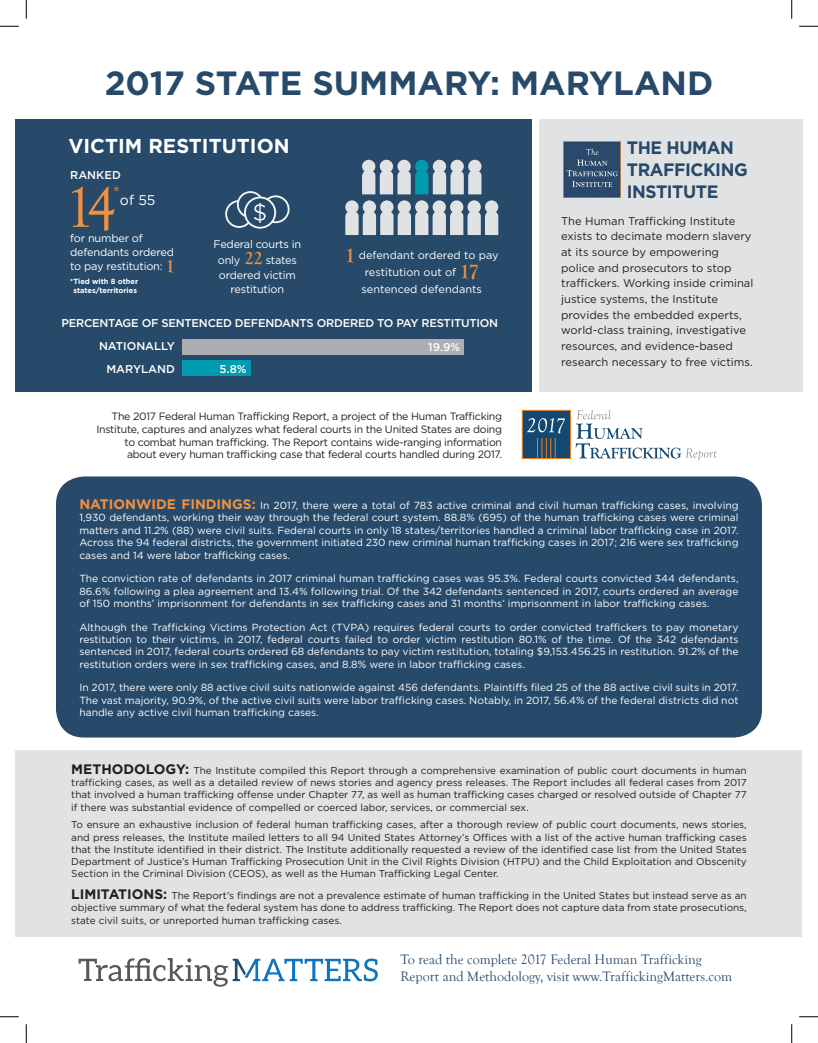
<style>
.page{position:relative;width:818px;height:1043px;background:#fff}
.page>*{position:absolute;margin:0;border:0;box-sizing:border-box;transform-origin:0 0}
.t1{font:58.75px "Goudy Old Style T";color:#f19140}
.t2{font:700 33.5px "Gotham";color:#27496a}
.t3{font:700 20.12px "Gotham";color:#fff}
.t4{font:700 18px/21.5px "Gotham";letter-spacing:-.025em;color:#27496a}
.t5{font:17px "Goudy Old Style T";color:#f19140}
.t6{font:14px/16.9px "Goudy Old Style T";color:#27496a}
.t7{font:14px "Gotham";color:#fff}
.t8{font:11.25px/15.6px "Gotham";color:#231f20}
.t9{font:500 11.25px "Gotham";letter-spacing:-.02em;color:#fff}
.t10{font:500 11.25px "Gotham";color:#fff}
.t11{font:11px/13.5px "Gotham";letter-spacing:-.02em;color:#fff;text-align:center}
.t12{font:11px/16.9px "Gotham";color:#fff;text-align:center}
.t13{font:10.62px/12.8px "Gotham";letter-spacing:-.025em;color:#231f20;text-align:right}
.t14{font:10.25px/12.4px "Gotham";color:#fff;text-align:justify}
.t15{font:10px/12.1px "Gotham";color:#231f20;text-align:justify}
.t16{font:700 7.5px/8.9px "Gotham";color:#fff;text-align:center}
.s1{font-family:"Goudy Old Style T";font-weight:700;font-size:18.88px;color:#f19140}
.s2{font-family:"Goudy Old Style T";font-weight:700;font-size:21px;color:#f19140}
.s3{font-weight:700;font-size:13.75px;color:#f19140}
.s4{font-weight:700;font-size:13.75px}
</style>
<div class="page">
<div style="left:16px;top:750px;width:786px;height:187px;background:#e1e2e4"></div>
<svg style="left:79px;top:958px;width:299px;height:28px"></svg>
<div style="left:521px;top:410px;width:50px;height:49px;background:#124871;border:1px solid #ea8023"></div>
<svg style="left:527px;top:418px;width:37px;height:40px"></svg>
<svg style="left:575px;top:410px;width:141px;height:50px"></svg>
<div style="left:540px;top:119px;width:262px;height:273px;background:#e1e2e4"></div>
<img style="left:563px;top:141px;width:57px;height:57px">
<div style="left:56px;top:476px;width:706px;height:261px;background:#27496a;border-radius:28px"></div>
<div style="left:15px;top:119px;width:516px;height:273px;background:#27496a"></div>
<div style="left:262px;top:195px;width:27px;height:28px;border:2px solid #f4f5f5;border-radius:50%"></div>
<svg style="left:226px;top:201px;width:26px;height:26px"></svg>
<div style="left:225px;top:200px;width:28px;height:28px;border:2px solid #f4f5f5;border-radius:50%"></div>
<svg style="left:238px;top:192px;width:25px;height:25px"></svg>
<div style="left:237px;top:191px;width:27px;height:27px;border:2px solid #f4f5f5;border-radius:50%"></div>
<svg style="left:245px;top:197px;width:30px;height:31px"></svg>
<div style="left:244px;top:196px;width:32px;height:33px;border:2px solid #f4f5f5;border-radius:50%"></div>
<svg style="left:254px;top:203px;width:12px;height:20px"></svg>
<div style="left:397px;top:200px;width:14px;height:14px;background:#e1e2e4;border-radius:50%"></div>
<div style="left:415px;top:200px;width:13px;height:14px;background:#e1e2e4;border-radius:50%"></div>
<div style="left:432px;top:200px;width:14px;height:14px;background:#e1e2e4;border-radius:50%"></div>
<div style="left:450px;top:200px;width:13px;height:14px;background:#e1e2e4;border-radius:50%"></div>
<div style="left:467px;top:200px;width:14px;height:14px;background:#e1e2e4;border-radius:50%"></div>
<div style="left:485px;top:200px;width:13px;height:14px;background:#e1e2e4;border-radius:50%"></div>
<div style="left:345px;top:200px;width:13px;height:14px;background:#e1e2e4;border-radius:50%"></div>
<div style="left:363px;top:200px;width:13px;height:14px;background:#e1e2e4;border-radius:50%"></div>
<svg style="left:345px;top:211px;width:153px;height:24px"></svg>
<div style="left:380px;top:200px;width:13px;height:14px;background:#e1e2e4;border-radius:50%"></div>
<div style="left:415px;top:160px;width:13px;height:13px;background:#009bae;border-radius:50%"></div>
<div style="left:433px;top:160px;width:13px;height:13px;background:#e1e2e4;border-radius:50%"></div>
<div style="left:450px;top:160px;width:14px;height:13px;background:#e1e2e4;border-radius:50%"></div>
<div style="left:468px;top:160px;width:13px;height:13px;background:#e1e2e4;border-radius:50%"></div>
<div style="left:380px;top:160px;width:13px;height:13px;background:#e1e2e4;border-radius:50%"></div>
<div style="left:397px;top:160px;width:14px;height:13px;background:#e1e2e4;border-radius:50%"></div>
<svg style="left:362px;top:171px;width:119px;height:23px"></svg>
<div style="left:362px;top:160px;width:13px;height:13px;background:#e1e2e4;border-radius:50%"></div>
<div style="left:182px;top:339px;width:281px;height:15px;background:#adaeb2"></div>
<div style="left:182px;top:360px;width:68px;height:16px;background:#009bae"></div>
<svg style="left:0;top:25px;width:19px;height:2px"></svg>
<svg style="left:799px;top:25px;width:19px;height:2px"></svg>
<svg style="left:0;top:1016px;width:19px;height:1px"></svg>
<svg style="left:799px;top:1016px;width:19px;height:1px"></svg>
<svg style="left:25px;top:0;width:2px;height:19px"></svg>
<svg style="left:25px;top:1024px;width:2px;height:18px"></svg>
<svg style="left:791px;top:0;width:1px;height:19px"></svg>
<svg style="left:791px;top:1024px;width:1px;height:18px"></svg>
<p class="t2" style="left:105px;top:63px;width:610px">2017 STATE SUMMARY: MARYLAND</p>
<p class="t3" style="left:68px;top:134px;width:223px">VICTIM RESTITUTION</p>
<p class="t9" style="left:70px;top:169px;width:52px">RANKED</p>
<p class="t1" style="left:65px;top:175px;width:53px">14</p>
<p class="t5" style="left:113px;top:183px;width:8px">*</p>
<p class="t11" style="left:70px;top:231px;width:106px;text-align:left">for number of defendants ordered to pay restitution: <span class="s1">1</span></p>
<p class="t7" style="left:120px;top:192px;width:37px">of 55</p>
<p class="t16" style="left:70px;top:277px;width:69px">*Tied with 8 other states/territories</p>
<p class="t11" style="left:213px;top:235px;width:89px;line-height:16.8px">Federal courts in only <span class="s1">22</span> states</p>
<p class="t11" style="left:219px;top:267px;width:78px;line-height:14.4px">ordered victim restitution</p>
<p class="t12" style="left:345px;top:247px;width:155px"><span class="s2">1</span> defendant ordered to pay restitution out of <span class="s2">17 </span>sentenced defendants</p>
<p class="t9" style="left:61px;top:316px;width:438px">PERCENTAGE OF SENTENCED DEFENDANTS ORDERED TO PAY RESTITUTION</p>
<p class="t10" style="left:99px;top:340px;width:77px">NATIONALLY</p>
<p class="t10" style="left:106px;top:362px;width:70px">MARYLAND</p>
<p class="t9" style="left:428px;top:340px;width:33px">19.9%</p>
<p class="t9" style="left:219px;top:362px;width:28px">5.8%</p>
<p class="t13" style="left:96px;top:410px;width:407px">The 2017 Federal Human Trafficking Report, a project of the Human Trafficking Institute, captures and analyzes what federal courts in the United States are doing to combat human trafficking. The Report contains wide-ranging information about every human trafficking case that federal courts handled during 2017.</p>
<p class="t4" style="left:626px;top:137px;width:122px">THE HUMAN<br>TRAFFICKING<br>INSTITUTE</p>
<p class="t8" style="left:561px;top:213px;width:194px">The Human Trafficking Institute exists to decimate modern slavery at its source by empowering police and prosecutors to stop traffickers. Working inside criminal justice systems, the Institute provides the embedded experts, world-class training, investigative resources, and evidence-based research necessary to free victims.</p>
<p class="t14" style="left:79px;top:499px;width:660px"><span class="s3">NATIONWIDE FINDINGS:</span> In 2017, there were a total of 783 active criminal and civil human trafficking cases, involving 1,930 defendants, working their way through the federal court system. 88.8% (695) of the human trafficking cases were criminal matters and 11.2% (88) were civil suits. Federal courts in only 18 states/territories handled a criminal labor trafficking case in 2017.<br>Across the 94 federal districts, the government initiated 230 new criminal human trafficking cases in 2017; 216 were sex trafficking cases and 14 were labor trafficking cases.</p>
<p class="t14" style="left:79px;top:572px;width:660px">The conviction rate of defendants in 2017 criminal human trafficking cases was 95.3%. Federal courts convicted 344 defendants, 86.6% following a plea agreement and 13.4% following trial. Of the 342 defendants sentenced in 2017, courts ordered an average of 150 months’ imprisonment for defendants in sex trafficking cases and 31 months’ imprisonment in labor trafficking cases.</p>
<p class="t14" style="left:79px;top:620px;width:660px">Although the Trafficking Victims Protection Act (TVPA) requires federal courts to order convicted traffickers to pay monetary restitution to their victims, in 2017, federal courts failed to order victim restitution 80.1% of the time. Of the 342 defendants sentenced in 2017, federal courts ordered 68 defendants to pay victim restitution, totaling $9,153.456.25 in restitution. 91.2% of the restitution orders were in sex trafficking cases, and 8.8% were in labor trafficking cases.</p>
<p class="t14" style="left:79px;top:681px;width:660px">In 2017, there were only 88 active civil suits nationwide against 456 defendants. Plaintiffs filed 25 of the 88 active civil suits in 2017.<br>The vast majority, 90.9%, of the active civil suits were labor trafficking cases. Notably, in 2017, 56.4% of the federal districts did not handle any active civil human trafficking cases.</p>
<p class="t15" style="left:71px;top:764px;width:677px"><span class="s4">METHODOLOGY:</span> The Institute compiled this Report through a comprehensive examination of public court documents in human trafficking cases, as well as a detailed review of news stories and agency press releases. The Report includes all federal cases from 2017 that involved a human trafficking offense under Chapter 77, as well as human trafficking cases charged or resolved outside of Chapter 77 if there was substantial evidence of compelled or coerced labor, services, or commercial sex.</p>
<p class="t15" style="left:71px;top:818px;width:677px">To ensure an exhaustive inclusion of federal human trafficking cases, after a thorough review of public court documents, news stories, and press releases, the Institute mailed letters to all 94 United States Attorney’s Offices with a list of the active human trafficking cases that the Institute identified in their district. The Institute additionally requested a review of the identified case list from the United States Department of Justice’s Human Trafficking Prosecution Unit in the Civil Rights Division (HTPU) and the Child Exploitation and Obscenity Section in the Criminal Division (CEOS), as well as the Human Trafficking Legal Center.</p>
<p class="t15" style="left:71px;top:889px;width:677px"><span class="s4">LIMITATIONS:</span> The Report’s findings are not a prevalence estimate of human trafficking in the United States but instead serve as an objective summary of what the federal system has done to address trafficking. The Report does not capture data from state prosecutions, state civil suits, or unreported human trafficking cases.</p>
<p class="t6" style="left:400px;top:951px;width:333px">To read the complete 2017 Federal Human Trafficking<br>Report and Methodology, visit www.TraffickingMatters.com</p>
</div>
